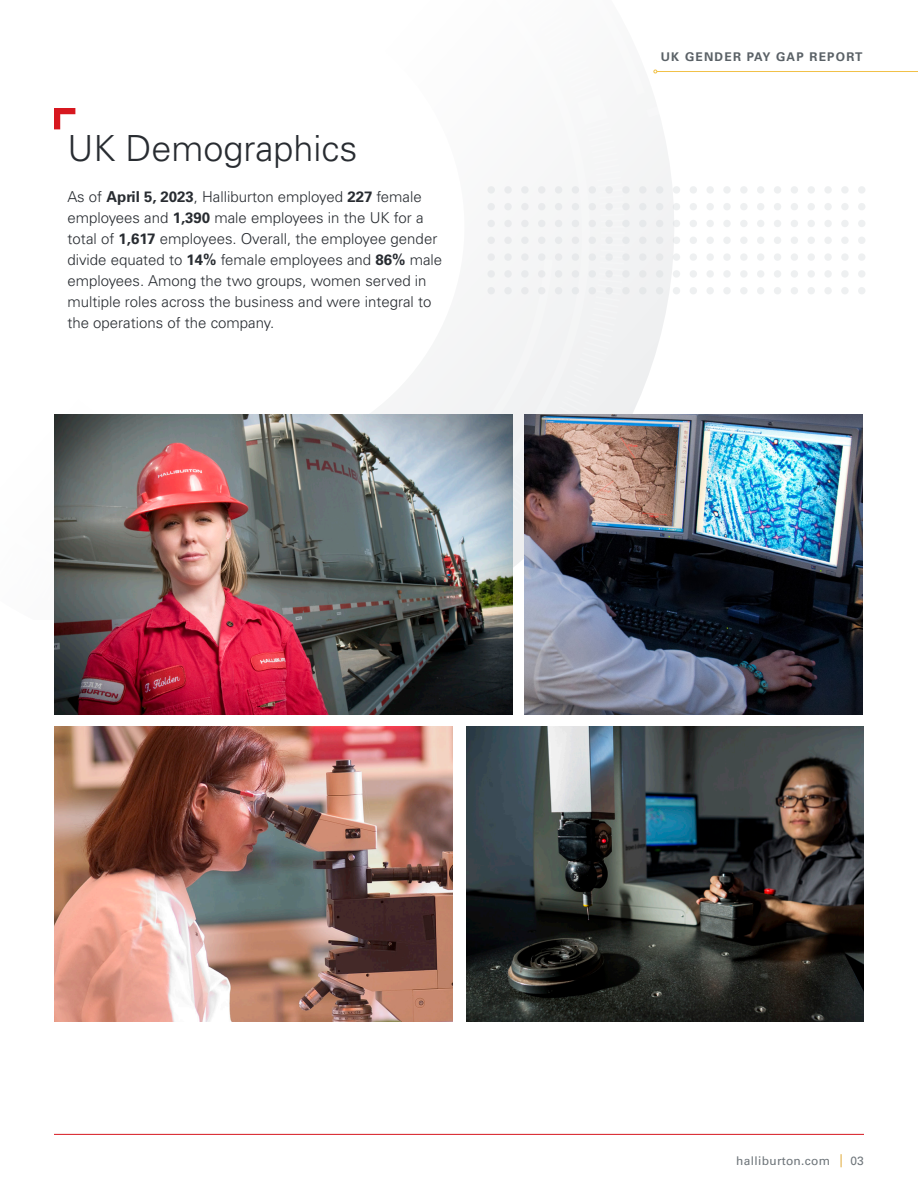
<style>
.page{position:relative;width:918px;height:1188px;background:#fff}
.page>*{position:absolute;margin:0;border:0;box-sizing:border-box;transform-origin:0 0}
._02_Headline{font:300 36px "Univers LT Std";color:#282c31}
._02_Body_10pt{font:300 15px/21px "Univers LT Std";color:#282c31}
.t1{font:700 12px "Univers LT Std";letter-spacing:.1em;color:#5a6166}
.t2{font:12px "Univers LT Std";letter-spacing:.025em;color:#6e757a}
.s1{font-weight:700}
.s2{font-style:italic;color:#dea42b}
</style>
<div class="page">
<svg style="left:626px;top:124px;width:28px;height:290px"></svg>
<svg style="left:395px;top:152px;width:231px;height:488px"></svg>
<svg style="left:54px;top:108px;width:22px;height:22px"></svg>
<img style="left:485px;top:181px;width:380px;height:121px">
<img style="left:55px;top:727px;width:398px;height:294px">
<img style="left:466px;top:727px;width:398px;height:294px">
<img style="left:54px;top:414px;width:458px;height:301px">
<img style="left:524px;top:414px;width:338px;height:301px">
<hr style="left:54px;top:1134px;width:810px;height:1px;background:#d7171f">
<hr style="left:657px;top:71px;width:261px;height:1px;background:#f1c148">
<svg style="left:650px;top:69px;width:11px;height:55px"></svg>
<p class="_02_Headline" style="left:67px;top:127px;width:292px">UK Demographics</p>
<p class="_02_Body_10pt" style="left:67px;top:187px;width:376px">As of <span class="s1">April 5, 2023</span>, Halliburton employed <span class="s1">227</span> female employees and <span class="s1">1,390</span> male employees in the UK for a total of <span class="s1">1,617</span> employees. Overall, the employee gender divide equated to <span class="s1">14%</span> female employees and <span class="s1">86%</span> male employees. Among the two groups, women served in multiple roles across the business and were integral to the operations of the company.</p>
<p class="t1" style="left:661px;top:50px;width:203px">UK GENDER PAY GAP REPORT</p>
<p class="t2" style="left:736px;top:1154px;width:129px">halliburton.com <span class="s2">|</span> 03</p>
</div>
